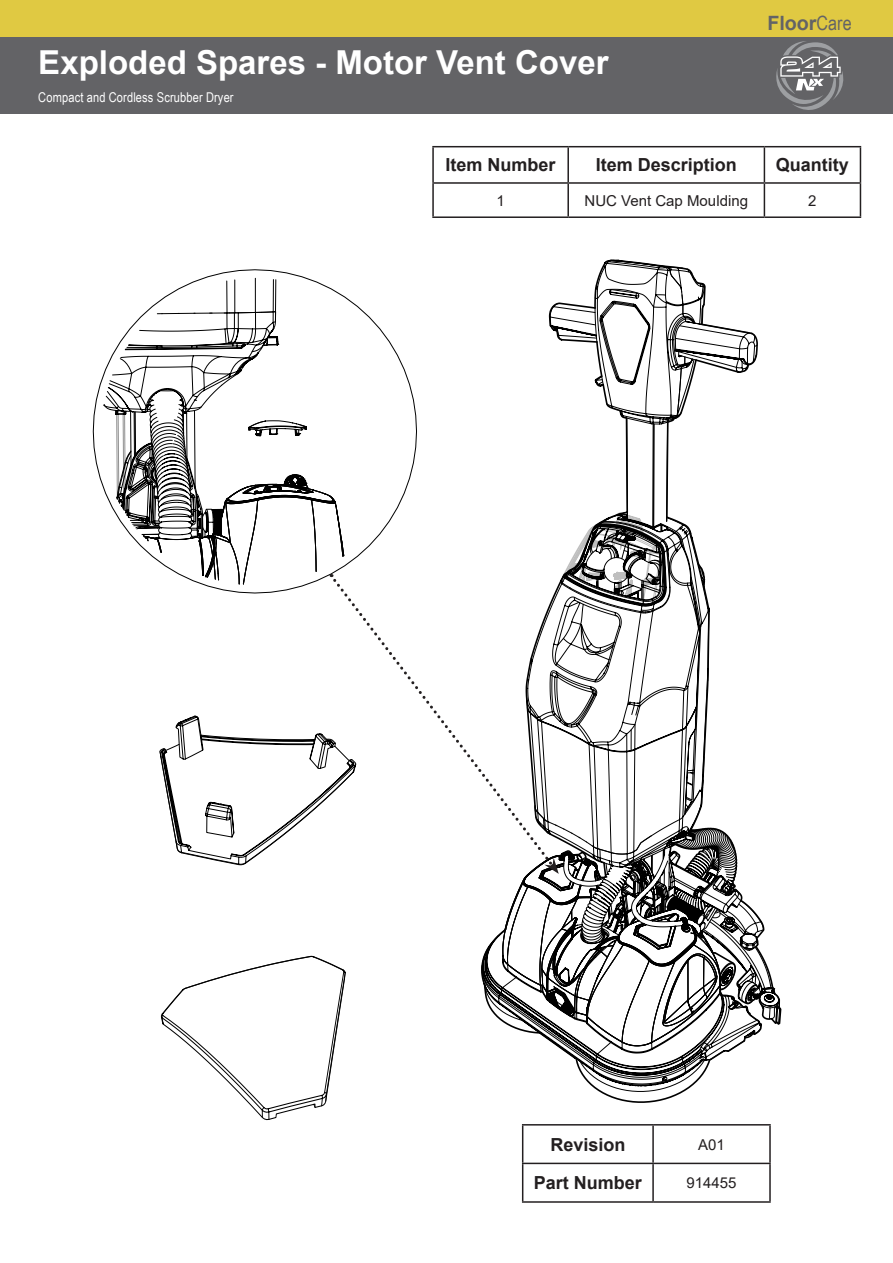
<style>
.page{position:relative;width:893px;height:1263px;background:#fff}
.page>*{position:absolute;margin:0;border:0;box-sizing:border-box;transform-origin:0 0}
.t1{font:700 33px "Arial";color:#fff}
.t2{font:700 19.65px "Arial";color:#636366}
.Box_Number{font:700 18px "Arial";color:#231f20}
.Box_Number-2{font:15px "Arial";color:#231f20}
.Main_SUB_haeder{font:13.5px "Arial Narrow";letter-spacing:.01em;color:#fff}
.s1{font-family:"Arial Narrow";font-weight:400}
</style>
<div class="page">
<div style="left:0;top:0;width:893px;height:45px;background:#e0c942"></div>
<div style="left:0;top:37px;width:893px;height:77px;background:#636366"></div>
<svg style="left:776px;top:41px;width:68px;height:69px"></svg>
<hr style="left:522px;top:1124px;width:131px;height:1px;background:#231f20">
<hr style="left:522px;top:1125px;width:1px;height:38px;background:#231f20">
<hr style="left:653px;top:1124px;width:118px;height:1px;background:#231f20">
<hr style="left:652px;top:1125px;width:2px;height:38px;background:#231f20">
<hr style="left:769px;top:1125px;width:2px;height:38px;background:#231f20">
<hr style="left:522px;top:1163px;width:131px;height:1px;background:#231f20">
<hr style="left:522px;top:1164px;width:1px;height:37px;background:#231f20">
<hr style="left:653px;top:1163px;width:118px;height:1px;background:#231f20">
<hr style="left:652px;top:1164px;width:2px;height:37px;background:#231f20">
<hr style="left:769px;top:1164px;width:2px;height:37px;background:#231f20">
<hr style="left:522px;top:1201px;width:131px;height:2px;background:#231f20">
<hr style="left:653px;top:1201px;width:118px;height:2px;background:#231f20">
<hr style="left:432px;top:146px;width:136px;height:1px;background:#231f20">
<hr style="left:432px;top:147px;width:2px;height:35px;background:#231f20">
<hr style="left:568px;top:146px;width:196px;height:1px;background:#231f20">
<hr style="left:567px;top:147px;width:2px;height:35px;background:#231f20">
<hr style="left:764px;top:146px;width:97px;height:1px;background:#231f20">
<hr style="left:764px;top:147px;width:1px;height:35px;background:#231f20">
<hr style="left:860px;top:147px;width:1px;height:35px;background:#231f20">
<hr style="left:432px;top:182px;width:136px;height:2px;background:#231f20">
<hr style="left:432px;top:184px;width:2px;height:32px;background:#231f20">
<hr style="left:568px;top:182px;width:196px;height:2px;background:#231f20">
<hr style="left:567px;top:184px;width:2px;height:32px;background:#231f20">
<hr style="left:764px;top:182px;width:97px;height:2px;background:#231f20">
<hr style="left:764px;top:184px;width:1px;height:32px;background:#231f20">
<hr style="left:860px;top:184px;width:1px;height:32px;background:#231f20">
<hr style="left:432px;top:216px;width:136px;height:2px;background:#231f20">
<hr style="left:764px;top:216px;width:97px;height:2px;background:#231f20">
<svg style="left:344px;top:593px;width:133px;height:174px"></svg>
<svg style="left:477px;top:206px;width:313px;height:897px"></svg>
<svg style="left:161px;top:956px;width:185px;height:164px"></svg>
<svg style="left:159px;top:716px;width:197px;height:149px"></svg>
<svg style="left:93px;top:269px;width:324px;height:324px"></svg>
<p class="t1" style="left:38px;top:39px;width:572px">Exploded Spares - Motor Vent Cover</p>
<p class="Main_SUB_haeder" style="left:38px;top:87px;width:197px">Compact and Cordless Scrubber Dryer</p>
<p class="t2" style="left:767px;top:9px;width:86px">Floor<span class="s1">Care</span></p>
<p class="Box_Number" style="left:446px;top:152px;width:112px">Item Number</p>
<p class="Box_Number" style="left:596px;top:152px;width:143px">Item Description</p>
<p class="Box_Number" style="left:776px;top:152px;width:75px">Quantity</p>
<p class="Box_Number-2" style="left:496px;top:190px;width:10px">1</p>
<p class="Box_Number-2" style="left:585px;top:190px;width:165px">NUC Vent Cap Moulding</p>
<p class="Box_Number-2" style="left:808px;top:190px;width:10px">2</p>
<p class="Box_Number" style="left:550px;top:1132px;width:77px">Revision</p>
<p class="Box_Number-2" style="left:698px;top:1134px;width:28px">A01</p>
<p class="Box_Number" style="left:534px;top:1170px;width:110px">Part Number</p>
<p class="Box_Number-2" style="left:686px;top:1172px;width:52px">914455</p>
</div>
